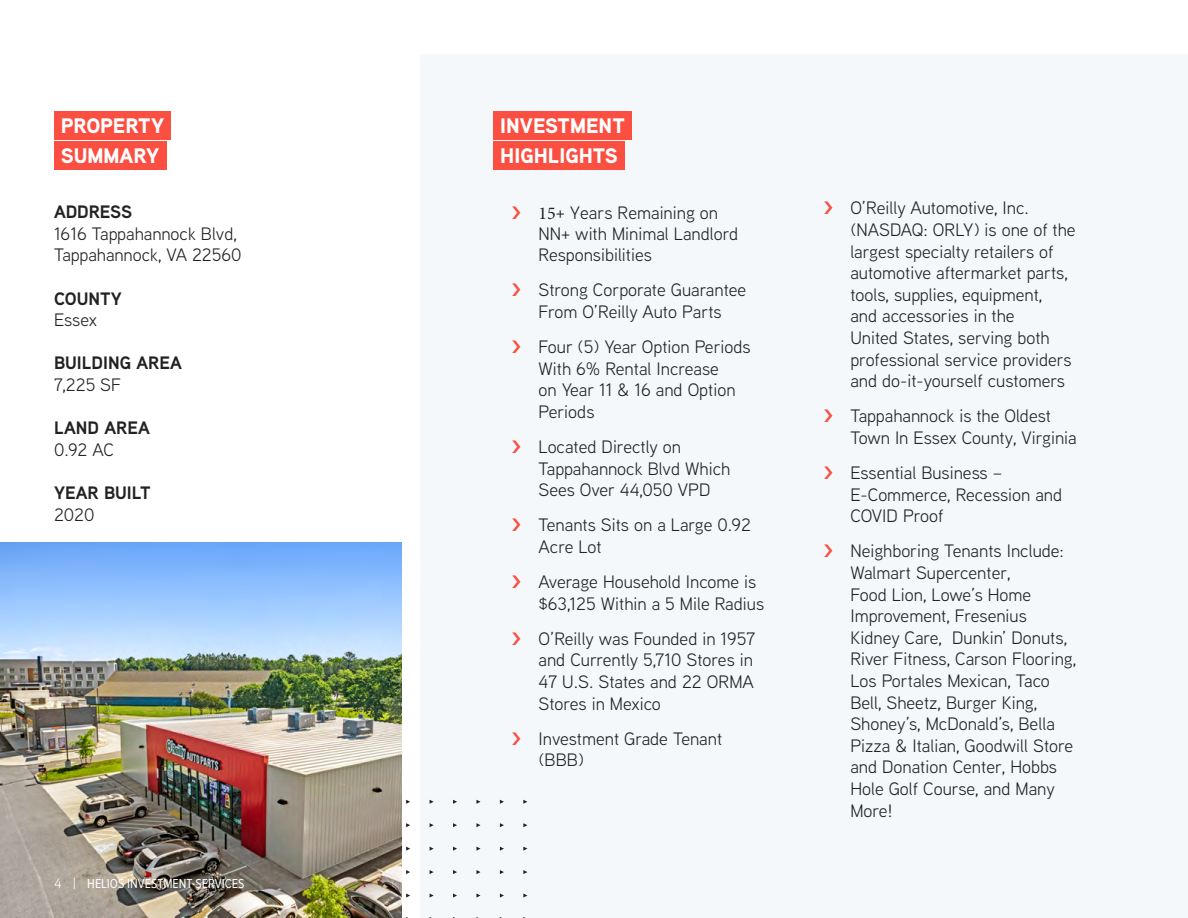
<style>
.page{position:relative;width:1188px;height:918px;background:#fff}
.page>*{position:absolute;margin:0;border:0;box-sizing:border-box;transform-origin:0 0}
.t1{font:900 21px/30.5px "Aaux Next";color:#fff}
.t2{font:18px/21.6px "Aaux Next";color:#222}
.t3{font:700 18px "Aaux Next";color:#222}
.t4{font:13.5px "Proxima Nova Cond";color:#fff}
.s1{font-family:"Aaux Next"}
.s2{font-weight:900;color:#fb4f42}
.s3{font-family:"Minion Pro"}
</style>
<div class="page">
<div style="left:420px;top:54px;width:768px;height:864px;background:#f4f8fb"></div>
<div style="left:494px;top:111px;width:138px;height:28px;background:#fb4f42"></div>
<div style="left:494px;top:142px;width:131px;height:28px;background:#fb4f42"></div>
<svg style="left:406px;top:800px;width:4px;height:4px"></svg>
<svg style="left:453px;top:800px;width:4px;height:4px"></svg>
<svg style="left:476px;top:800px;width:5px;height:4px"></svg>
<svg style="left:500px;top:800px;width:4px;height:4px"></svg>
<svg style="left:523px;top:800px;width:4px;height:4px"></svg>
<svg style="left:406px;top:823px;width:4px;height:4px"></svg>
<svg style="left:453px;top:823px;width:4px;height:4px"></svg>
<svg style="left:476px;top:823px;width:5px;height:4px"></svg>
<svg style="left:500px;top:823px;width:4px;height:4px"></svg>
<svg style="left:523px;top:823px;width:4px;height:4px"></svg>
<svg style="left:406px;top:847px;width:4px;height:4px"></svg>
<svg style="left:476px;top:847px;width:5px;height:4px"></svg>
<svg style="left:523px;top:847px;width:4px;height:4px"></svg>
<svg style="left:406px;top:870px;width:4px;height:4px"></svg>
<svg style="left:430px;top:870px;width:4px;height:4px"></svg>
<svg style="left:453px;top:870px;width:4px;height:4px"></svg>
<svg style="left:476px;top:870px;width:5px;height:4px"></svg>
<svg style="left:500px;top:870px;width:4px;height:4px"></svg>
<svg style="left:523px;top:870px;width:4px;height:4px"></svg>
<svg style="left:476px;top:894px;width:5px;height:4px"></svg>
<svg style="left:523px;top:894px;width:4px;height:4px"></svg>
<div style="left:54px;top:111px;width:117px;height:28px;background:#fb4f42"></div>
<div style="left:54px;top:142px;width:112px;height:28px;background:#fb4f42"></div>
<img style="left:0;top:542px;width:402px;height:376px">
<p class="t1" style="left:61px;top:110px;width:105px">PROPERTY<br>SUMMARY</p>
<p class="t3" style="left:54px;top:199px;width:80px">ADDRESS</p>
<p class="t2" style="left:54px;top:222px;width:189px">1616 Tappahannock Blvd,<br>Tappahannock, VA 22560</p>
<p class="t3" style="left:54px;top:286px;width:69px">COUNTY</p>
<p class="t2" style="left:54px;top:308px;width:45px">Essex</p>
<p class="t3" style="left:54px;top:350px;width:129px">BUILDING AREA</p>
<p class="t2" style="left:54px;top:373px;width:69px">7,225 SF</p>
<p class="t3" style="left:54px;top:415px;width:98px">LAND AREA</p>
<p class="t2" style="left:54px;top:438px;width:62px">0.92 AC</p>
<p class="t3" style="left:54px;top:480px;width:98px">YEAR BUILT</p>
<p class="t2" style="left:54px;top:503px;width:42px">2020</p>
<p class="t4" style="left:54px;top:876px;width:192px"><span class="s1">4 |</span> HELIOS INVESTMENT SERVICES</p>
<p class="t1" style="left:500px;top:110px;width:126px">INVESTMENT<br>HIGHLIGHTS</p>
<p class="t2" style="left:538px;top:201px;width:201px;text-indent:-27px"><span class="s2">&gt;</span> <span class="s3">15</span>+ Years Remaining on<br>NN+ with Minimal Landlord<br>Responsibilities</p>
<p class="t2" style="left:511px;top:279px;width:236px;text-align:center"><span class="s2">&gt;</span> Strong Corporate Guarantee<br>From O’Reilly Auto Parts</p>
<p class="t2" style="left:538px;top:335px;width:214px;text-indent:-27px"><span class="s2">&gt;</span> Four (5) Year Option Periods<br>With 6% Rental Increase<br>on Year 11 &amp; 16 and Option<br>Periods</p>
<p class="t2" style="left:538px;top:435px;width:193px;text-indent:-27px"><span class="s2">&gt;</span> Located Directly on<br>Tappahannock Blvd Which<br>Sees Over 44,050 VPD</p>
<p class="t2" style="left:538px;top:514px;width:214px;text-indent:-27px"><span class="s2">&gt;</span> Tenants Sits on a Large 0.92<br>Acre Lot</p>
<p class="t2" style="left:538px;top:570px;width:227px;text-indent:-27px"><span class="s2">&gt;</span> Average Household Income is $63,125 Within a 5 Mile Radius</p>
<p class="t2" style="left:538px;top:627px;width:218px;text-indent:-27px"><span class="s2">&gt;</span> O’Reilly was Founded in 1957 and Currently 5,710 Stores in<br>47 U.S. States and 22 ORMA<br>Stores in Mexico</p>
<p class="t2" style="left:538px;top:727px;width:185px;text-indent:-27px"><span class="s2">&gt;</span> Investment Grade Tenant (BBB)</p>
<p class="t2" style="left:850px;top:197px;width:227px;text-indent:-27px"><span class="s2">&gt;</span> O’Reilly Automotive, Inc. (NASDAQ: ORLY) is one of the largest specialty retailers of automotive aftermarket parts, tools, supplies, equipment,<br>and accessories in the<br>United States, serving both professional service providers and do-it-yourself customers</p>
<p class="t2" style="left:850px;top:405px;width:228px;text-indent:-27px"><span class="s2">&gt;</span> Tappahannock is the Oldest<br>Town In Essex County, Virginia</p>
<p class="t2" style="left:850px;top:461px;width:213px;text-indent:-27px"><span class="s2">&gt;</span> Essential Business –<br>E-Commerce, Recession and<br>COVID Proof</p>
<p class="t2" style="left:850px;top:540px;width:227px;text-indent:-27px"><span class="s2">&gt;</span> Neighboring Tenants Include:<br>Walmart Supercenter,<br>Food Lion, Lowe’s Home<br>Improvement, Fresenius<br>Kidney Care, Dunkin’ Donuts,<br>River Fitness, Carson Flooring,<br>Los Portales Mexican, Taco<br>Bell, Sheetz, Burger King,<br>Shoney’s, McDonald’s, Bella<br>Pizza &amp; Italian, Goodwill Store and Donation Center, Hobbs<br>Hole Golf Course, and Many<br>More!</p>
</div>
